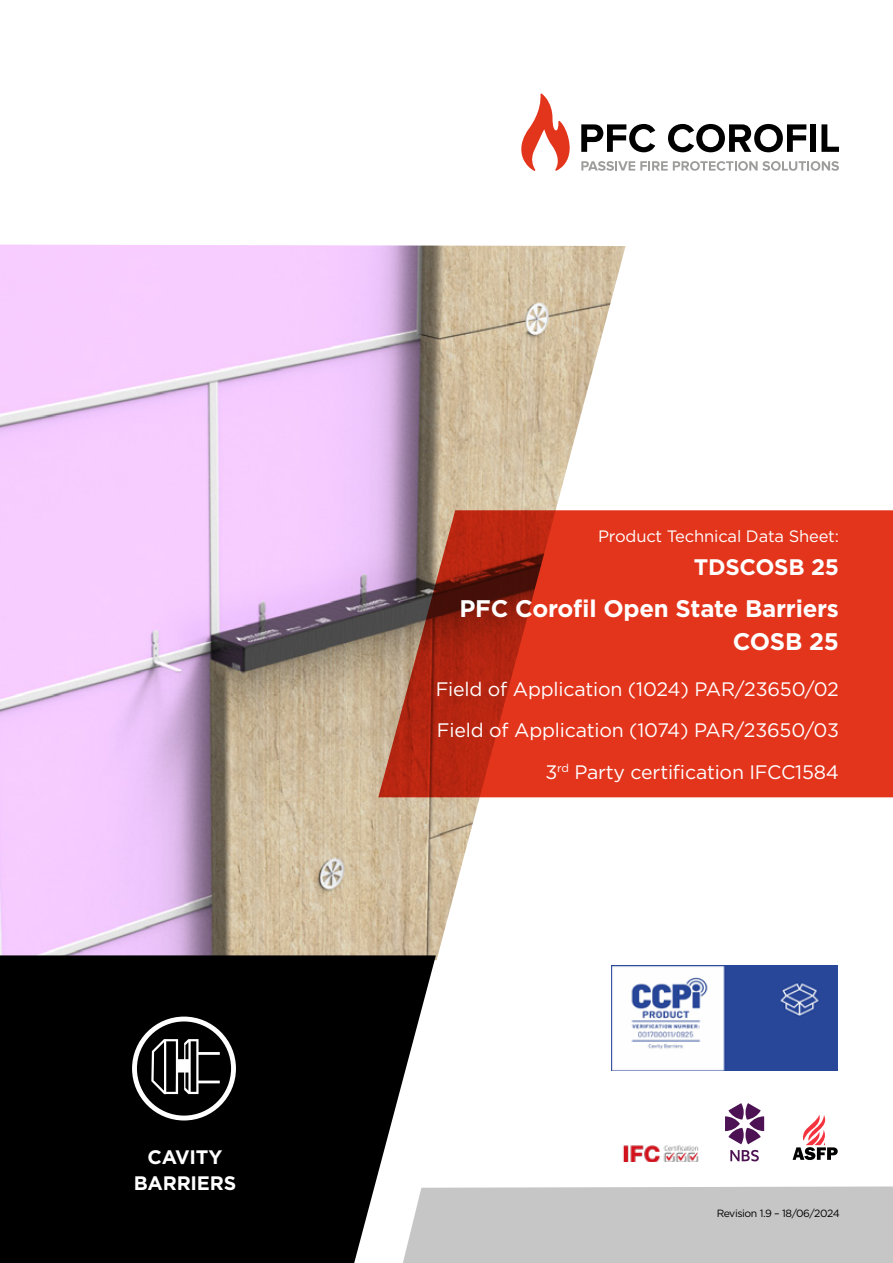
<style>
.page{position:relative;width:893px;height:1263px;background:#fff}
.page>*{position:absolute;margin:0;border:0;box-sizing:border-box;transform-origin:0 0}
.t1{font:700 24px/33px "Gotham";letter-spacing:-.01em;color:#fff;text-align:right}
.t2{font:700 22.5px "Gotham";letter-spacing:-.01em;color:#fff}
.t3{font:19.5px/41.5px "Gotham";letter-spacing:-.01em;color:#fff;text-align:right}
.t4{font:700 19.5px/25.8px "Gotham";letter-spacing:-.01em;color:#fff;text-align:center}
.t5{font:16.5px "Gotham";letter-spacing:-.01em;color:#fff}
.t6{font:10.5px "Gotham";letter-spacing:-.04em;color:#000}
</style>
<div class="page">
<img style="left:0;top:245px;width:626px;height:715px">
<div style="left:436px;top:1186px;width:457px;height:77px;background:#c6c6c6"></div>
<svg style="left:521px;top:94px;width:49px;height:77px"></svg>
<svg style="left:581px;top:124px;width:74px;height:28px"></svg>
<svg style="left:668px;top:124px;width:138px;height:28px"></svg>
<div style="left:810px;top:124px;width:6px;height:28px;background:#000"></div>
<svg style="left:821px;top:124px;width:18px;height:28px"></svg>
<svg style="left:581px;top:161px;width:258px;height:10px"></svg>
<svg style="left:378px;top:510px;width:515px;height:287px;background:#d13721"></svg>
<svg style="left:0;top:955px;width:436px;height:308px;background:#191919"></svg>
<svg style="left:132px;top:1016px;width:104px;height:104px"></svg>
<svg style="left:730px;top:1150px;width:29px;height:11px"></svg>
<svg style="left:725px;top:1103px;width:39px;height:41px"></svg>
<svg style="left:793px;top:1114px;width:45px;height:46px"></svg>
<img style="left:623px;top:1145px;width:76px;height:16px">
<img style="left:611px;top:965px;width:227px;height:106px">
<p class="t4" style="left:134px;top:1144px;width:104px">CAVITY<br>BARRIERS</p>
<p class="t5" style="left:598px;top:526px;width:242px">Product Technical Data Sheet:</p>
<p class="t2" style="left:694px;top:552px;width:147px">TDSCOSB 25</p>
<p class="t1" style="left:459px;top:592px;width:381px">PFC Corofil Open State Barriers<br>COSB 25</p>
<p class="t3" style="left:436px;top:667px;width:405px">Field of Application (1024) PAR/23650/02<br>Field of Application (1074) PAR/23650/03<br>3<sup>rd</sup> Party certification IFCC1584</p>
<p class="t6" style="left:717px;top:1207px;width:125px">Revision 1.9 – 18/06/2024</p>
</div>
